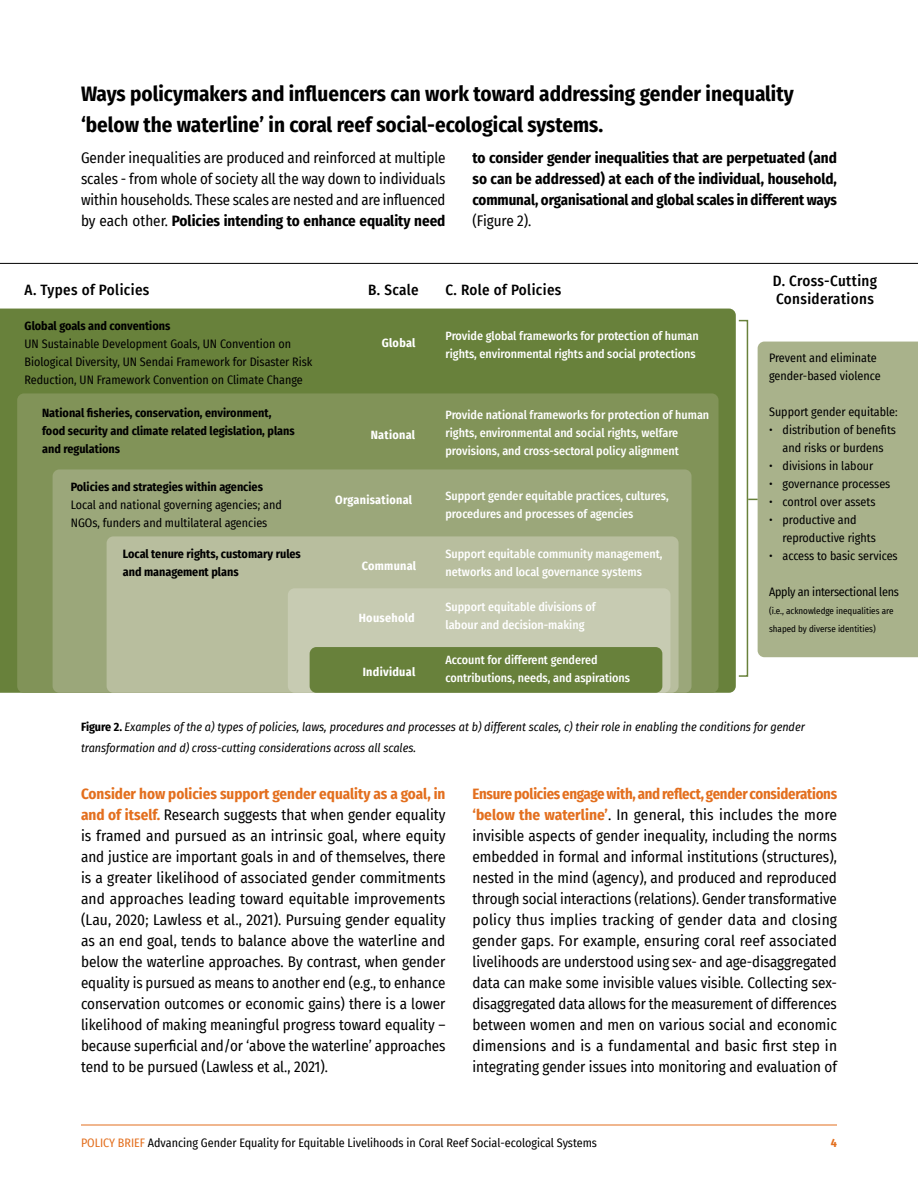
<style>
.page{position:relative;width:918px;height:1188px;background:#fff}
.page>*{position:absolute;margin:0;border:0;box-sizing:border-box;transform-origin:0 0}
.t1{font:700 21px/31.5px "Fira Sans Condensed";color:#000}
.t2{font:15px/21px "Fira Sans Condensed";letter-spacing:-.005em;color:#000;text-align:justify}
.t3{font:700 15px/21px "Fira Sans Condensed";letter-spacing:-.005em;color:#000;text-align:justify}
.t4{font:500 15px/18px "Fira Sans Condensed";letter-spacing:.025em;color:#000}
.t5{font:12px/18px "Fira Sans Condensed";color:#000}
.t6{font:500 12px/18px "Fira Sans Condensed";color:#fff}
.t7{font:700 12px/18px "Fira Sans Condensed";color:#000}
.t8{font:italic 12px/21px "Fira Sans Condensed";color:#000}
.t9{font:700 12px "Fira Sans Condensed";letter-spacing:.025em;color:#fff}
.t10{font:12px "Fira Sans Condensed";letter-spacing:-.02em;color:#000}
.t11{font:700 12px "Fira Sans Condensed";color:#e36f1e}
.t12{font:9px/18px "Fira Sans Condensed";color:#000}
.s1{font-weight:700}
.s2{font-weight:700;font-style:normal}
.s3{font-weight:700;color:#e36f1e}
.s4{color:#e36f1e}
</style>
<div class="page">
<div style="left:0;top:309px;width:736px;height:384px;background:#68813b"></div>
<div style="left:17px;top:393px;width:702px;height:300px;background:#819358;border-radius:7px"></div>
<div style="left:53px;top:469px;width:639px;height:224px;background:#9ba77a;border-radius:7px"></div>
<div style="left:107px;top:536px;width:572px;height:157px;background:#b8be9e;border-radius:7px"></div>
<div style="left:288px;top:588px;width:382px;height:105px;background:#c7cbb2;border-radius:7px"></div>
<div style="left:310px;top:647px;width:352px;height:46px;background:#68813b;border-radius:7px"></div>
<div style="left:758px;top:342px;width:160px;height:315px;background:#a9b28b"></div>
<hr style="left:81px;top:1125px;width:756px;height:1px;background:#e36f1e">
<div style="left:738px;top:320px;width:10px;height:357px;border:2px solid #68813b"></div>
<hr style="left:0;top:263px;width:918px;height:1px;background:#000">
<h1 class="t1" style="left:81px;top:76px;width:714px">Ways policymakers and influencers can work toward addressing gender inequality ‘below the waterline’ in coral reef social-ecological systems.</h1>
<p class="t2" style="left:81px;top:146px;width:366px">Gender inequalities are produced and reinforced at multiple scales - from whole of society all the way down to individuals within households. These scales are nested and are influenced by each other. <span class="s1">Policies intending to enhance equality need</span></p>
<p class="t3" style="left:472px;top:146px;width:366px">to consider gender inequalities that are perpetuated (and so can be addressed) at each of the individual, household, communal, organisational and global scales in different ways</p>
<p class="t2" style="left:472px;top:209px;width:61px">(Figure 2).</p>
<p class="t4" style="left:25px;top:280px;width:126px">A. Types of Policies</p>
<p class="t4" style="left:368px;top:280px;width:52px">B. Scale</p>
<p class="t4" style="left:446px;top:280px;width:117px">C. Role of Policies</p>
<p class="t4" style="left:773px;top:271px;width:106px">D. Cross-Cutting<br>Considerations</p>
<p class="t7" style="left:25px;top:316px;width:147px">Global goals and conventions</p>
<p class="t5" style="left:25px;top:335px;width:289px">UN Sustainable Development Goals, UN Convention on<br>Biological Diversity, UN Sendai Framework for Disaster Risk<br>Reduction, UN Framework Convention on Climate Change</p>
<p class="t7" style="left:42px;top:403px;width:254px">National fisheries, conservation, environment, food security and climate related legislation, plans and regulations</p>
<p class="t7" style="left:71px;top:477px;width:194px">Policies and strategies within agencies</p>
<p class="t5" style="left:71px;top:496px;width:213px">Local and national governing agencies; and<br>NGOs, funders and multilateral agencies</p>
<p class="t7" style="left:123px;top:544px;width:180px">Local tenure rights, customary rules and management plans</p>
<p class="t9" style="left:382px;top:333px;width:35px">Global</p>
<p class="t9" style="left:371px;top:425px;width:46px">National</p>
<p class="t9" style="left:335px;top:489px;width:79px">Organisational</p>
<p class="t9" style="left:362px;top:556px;width:56px">Communal</p>
<p class="t9" style="left:359px;top:608px;width:58px">Household</p>
<p class="t9" style="left:363px;top:662px;width:54px">Individual</p>
<p class="t6" style="left:446px;top:326px;width:255px">Provide global frameworks for protection of human rights, environmental rights and social protections</p>
<p class="t6" style="left:446px;top:405px;width:265px">Provide national frameworks for protection of human rights, environmental and social rights, welfare provisions, and cross-sectoral policy alignment</p>
<p class="t6" style="left:446px;top:487px;width:225px">Support gender equitable practices, cultures, procedures and processes of agencies</p>
<p class="t6" style="left:446px;top:544px;width:219px">Support equitable community management, networks and local governance systems</p>
<p class="t6" style="left:446px;top:597px;width:152px">Support equitable divisions of labour and decision-making</p>
<p class="t6" style="left:446px;top:650px;width:186px">Account for different gendered contributions, needs, and aspirations</p>
<p class="t5" style="left:769px;top:349px;width:113px">Prevent and eliminate gender-based violence</p>
<p class="t5" style="left:769px;top:403px;width:130px">Support gender equitable:</p>
<p class="t5" style="left:769px;top:421px;width:128px;text-align:center">• distribution of benefits and risks or burdens</p>
<p class="t5" style="left:769px;top:457px;width:106px">• divisions in labour</p>
<p class="t5" style="left:769px;top:475px;width:123px">• governance processes</p>
<p class="t5" style="left:769px;top:493px;width:108px">• control over assets</p>
<p class="t5" style="left:783px;top:511px;width:95px;text-indent:-14px">• productive and reproductive rights</p>
<p class="t5" style="left:769px;top:547px;width:130px">• access to basic services</p>
<p class="t10" style="left:769px;top:583px;width:131px">Apply an intersectional lens</p>
<p class="t12" style="left:769px;top:602px;width:126px">(i.e., acknowledge inequalities are shaped by diverse identities)</p>
<p class="t8" style="left:81px;top:716px;width:725px"><span class="s2">Figure 2.</span> Examples of the a) types of policies, laws, procedures and processes at b) different scales, c) their role in enabling the conditions for gender transformation and d) cross-cutting considerations across all scales.</p>
<p class="t2" style="left:81px;top:783px;width:366px"><span class="s3">Consider how policies support gender equality as a goal, in and of itself.</span> Research suggests that when gender equality is framed and pursued as an intrinsic goal, where equity and justice are important goals in and of themselves, there is a greater likelihood of associated gender commitments and approaches leading toward equitable improvements (Lau, 2020; Lawless et al., 2021). Pursuing gender equality as an end goal, tends to balance above the waterline and below the waterline approaches. By contrast, when gender equality is pursued as means to another end (e.g., to enhance conservation outcomes or economic gains) there is a lower likelihood of making meaningful progress toward equality – because superficial and/or ‘above the waterline’ approaches tend to be pursued (Lawless et al., 2021).</p>
<p class="t2" style="left:472px;top:783px;width:366px"><span class="s3">Ensure policies engage with, and reflect, gender considerations ‘below the waterline’</span>. In general, this includes the more invisible aspects of gender inequality, including the norms embedded in formal and informal institutions (structures), nested in the mind (agency), and produced and reproduced through social interactions (relations). Gender transformative policy thus implies tracking of gender data and closing gender gaps. For example, ensuring coral reef associated livelihoods are understood using sex- and age-disaggregated data can make some invisible values visible. Collecting sex&shy;disaggregated data allows for the measurement of differences between women and men on various social and economic dimensions and is a fundamental and basic first step in integrating gender issues into monitoring and evaluation of</p>
<p class="t5" style="left:81px;top:1133px;width:518px"><span class="s4">POLICY BRIEF</span> Advancing Gender Equality for Equitable Livelihoods in Coral Reef Social-ecological Systems</p>
<p class="t11" style="left:831px;top:1132px;width:8px">4</p>
</div>
